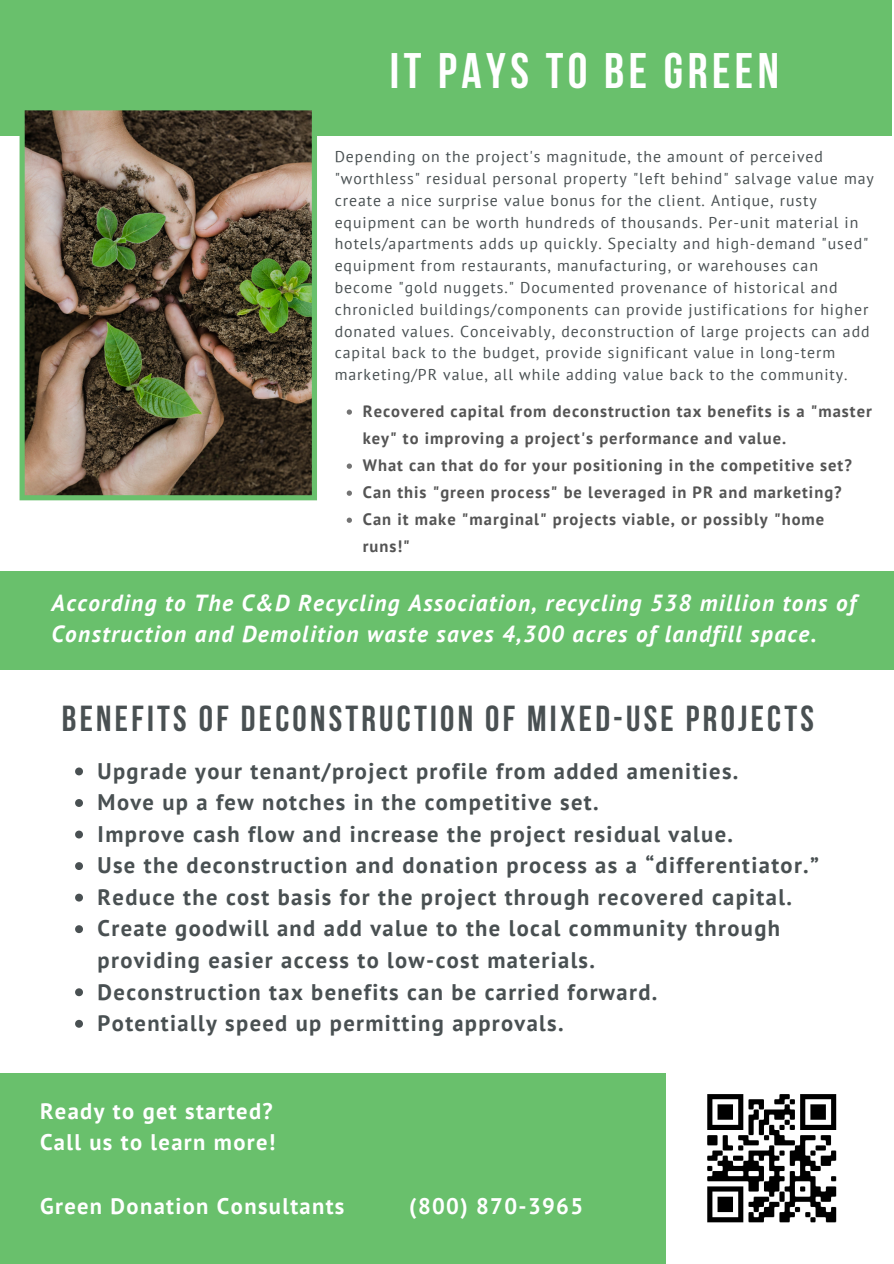
<style>
.page{position:relative;width:894px;height:1264px;background:#fff}
.page>*{position:absolute;margin:0;border:0;box-sizing:border-box;transform-origin:0 0}
.t1{font:700 49.65px "Bebas Neue";letter-spacing:.09em;color:#fff}
.t2{font:700 36px "Bebas Neue";letter-spacing:.09em;color:#495052}
.t3{font:italic 700 23.25px/31.5px "PT Sans";letter-spacing:.06em;color:#fff}
.t4{font:700 22.5px/31.5px "PT Sans";letter-spacing:.06em;color:#495052}
.t5{font:700 22.5px "PT Sans";letter-spacing:.06em;color:#fff}
.t6{font:700 16.5px/27px "PT Sans";letter-spacing:.06em;color:#545454}
.t7{font:15.75px/21.8px "PT Sans";letter-spacing:.06em;color:#495052}
</style>
<div class="page">
<div style="left:0;top:0;width:891px;height:136px;background:#69c06c"></div>
<img style="left:20px;top:110px;width:297px;height:390px">
<div style="left:0;top:1073px;width:665px;height:190px;background:#69c06c"></div>
<svg style="left:75px;top:767px;width:8px;height:8px"></svg>
<svg style="left:75px;top:799px;width:8px;height:8px"></svg>
<svg style="left:75px;top:830px;width:8px;height:8px"></svg>
<svg style="left:75px;top:862px;width:8px;height:8px"></svg>
<svg style="left:75px;top:893px;width:8px;height:8px"></svg>
<svg style="left:75px;top:925px;width:8px;height:8px"></svg>
<svg style="left:75px;top:988px;width:8px;height:8px"></svg>
<svg style="left:75px;top:1019px;width:8px;height:8px"></svg>
<div style="left:0;top:571px;width:893px;height:98px;background:#69c06c"></div>
<svg style="left:346px;top:409px;width:6px;height:6px"></svg>
<svg style="left:346px;top:463px;width:6px;height:6px"></svg>
<svg style="left:346px;top:490px;width:6px;height:6px"></svg>
<svg style="left:346px;top:517px;width:6px;height:6px"></svg>
<img style="left:707px;top:1094px;width:130px;height:129px">
<p class="t1" style="left:390px;top:51px;width:390px">IT PAYS TO BE GREEN</p>
<p class="t7" style="left:334px;top:146px;width:540px">Depending on the project's magnitude, the amount of perceived "worthless" residual personal property "left behind" salvage value may create a nice surprise value bonus for the client. Antique, rusty equipment can be worth hundreds of thousands. Per-unit material in hotels/apartments adds up quickly. Specialty and high-demand "used" equipment from restaurants, manufacturing, or warehouses can become "gold nuggets." Documented provenance of historical and chronicled buildings/components can provide justifications for higher donated values. Conceivably, deconstruction of large projects can add capital back to the budget, provide significant value in long-term marketing/PR value, all while adding value back to the community.</p>
<p class="t6" style="left:362px;top:397px;width:510px">Recovered capital from deconstruction tax benefits is a "master key" to improving a project's performance and value.</p>
<p class="t6" style="left:362px;top:451px;width:490px">What can that do for your positioning in the competitive set?</p>
<p class="t6" style="left:362px;top:478px;width:480px">Can this "green process" be leveraged in PR and marketing?</p>
<p class="t6" style="left:362px;top:505px;width:463px">Can it make "marginal" projects viable, or possibly "home runs!"</p>
<p class="t3" style="left:51px;top:586px;width:805px">According to The C&amp;D Recycling Association, recycling 538 million tons of<br>Construction and Demolition waste saves 4,300 acres of landfill space.</p>
<p class="t2" style="left:62px;top:703px;width:753px">BENEFITS OF DECONSTRUCTION OF MIXED-USE PROJECTS</p>
<p class="t4" style="left:98px;top:754px;width:642px">Upgrade your tenant/project profile from added amenities.</p>
<p class="t4" style="left:98px;top:786px;width:502px">Move up a few notches in the competitive set.</p>
<p class="t4" style="left:98px;top:817px;width:636px">Improve cash flow and increase the project residual value.</p>
<p class="t4" style="left:98px;top:849px;width:722px">Use the deconstruction and donation process as a “differentiator.”</p>
<p class="t4" style="left:98px;top:880px;width:695px">Reduce the cost basis for the project through recovered capital.</p>
<p class="t4" style="left:98px;top:912px;width:683px">Create goodwill and add value to the local community through providing easier access to low-cost materials.</p>
<p class="t4" style="left:98px;top:975px;width:561px">Deconstruction tax benefits can be carried forward.</p>
<p class="t4" style="left:98px;top:1007px;width:467px">Potentially speed up permitting approvals.</p>
<p class="t5" style="left:40px;top:1095px;width:234px">Ready to get started?</p>
<p class="t5" style="left:40px;top:1127px;width:237px">Call us to learn more!</p>
<p class="t5" style="left:40px;top:1190px;width:306px">Green Donation Consultants</p>
<p class="t5" style="left:409px;top:1190px;width:175px">(800) 870-3965</p>
</div>
